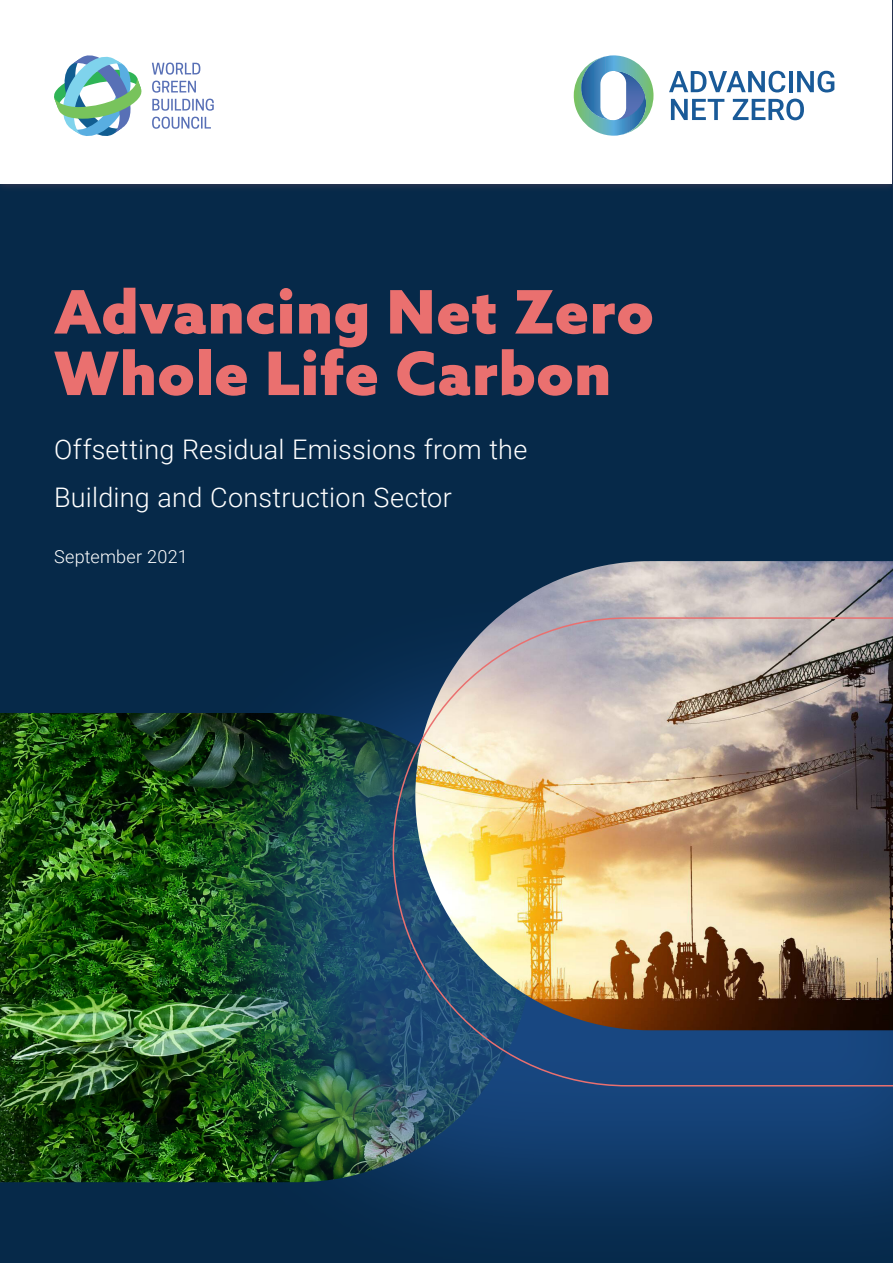
<style>
.page{position:relative;width:893px;height:1263px;background:#062949}
.page>*{position:absolute;margin:0;border:0;box-sizing:border-box;transform-origin:0 0}
.t1{font:900 60px/61.5px "Azo Sans";letter-spacing:.015em;color:#ea706f}
.t2{font:300 27px/47.5px "Roboto";letter-spacing:.01em;color:#fff}
.t3{font:300 18px "Roboto";letter-spacing:.015em;color:#fff}
</style>
<div class="page">
<div style="left:0;top:0;width:893px;height:192px;background:#ea706f;opacity:.24"></div>
<div style="left:1px;top:1px;width:891px;height:183px;background:#fff"></div>
<img style="left:0;top:713px;width:147px;height:469px">
<div style="left:147px;top:584px;width:746px;height:679px;background:#1d4f8f;opacity:.8"></div>
<img style="left:415px;top:561px;width:478px;height:56px">
<div style="left:300px;top:632px;width:593px;height:544px;background:#1d4f8f;opacity:.2"></div>
<img style="left:393px;top:617px;width:500px;height:469px">
<svg style="left:669px;top:71px;width:116px;height:21px"></svg>
<hr style="left:789px;top:71px;width:3px;height:21px;background:#195a98">
<svg style="left:797px;top:71px;width:37px;height:21px"></svg>
<svg style="left:671px;top:99px;width:53px;height:21px"></svg>
<svg style="left:733px;top:99px;width:71px;height:21px"></svg>
<svg style="left:574px;top:55px;width:79px;height:81px"></svg>
<svg style="left:152px;top:117px;width:59px;height:12px"></svg>
<svg style="left:152px;top:99px;width:62px;height:12px"></svg>
<svg style="left:152px;top:81px;width:44px;height:12px"></svg>
<svg style="left:152px;top:63px;width:48px;height:12px"></svg>
<svg style="left:54px;top:55px;width:88px;height:81px"></svg>
<p class="t1" style="left:54px;top:280px;width:601px">Advancing Net Zero<br>Whole Life Carbon</p>
<p class="t2" style="left:54px;top:425px;width:475px">Offsetting Residual Emissions from the<br>Building and Construction Sector</p>
<p class="t3" style="left:54px;top:544px;width:135px">September 2021</p>
</div>
